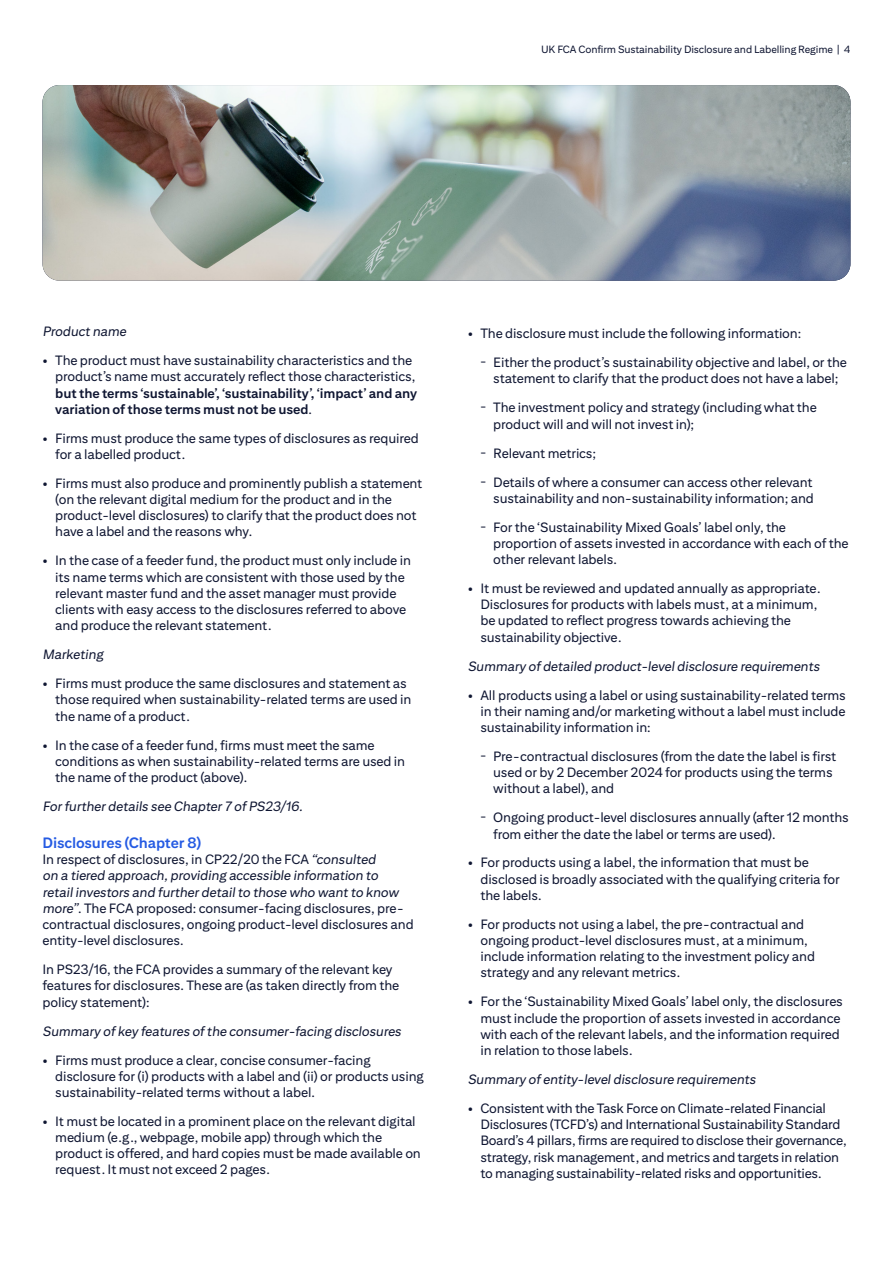
<style>
.page{position:relative;width:893px;height:1263px;background:#fff}
.page>*{position:absolute;margin:0;border:0;box-sizing:border-box;transform-origin:0 0}
.t1{font:700 15px "Citi Sans Text";letter-spacing:-.01em;color:#255be3}
.t2{font:13.5px/16.2px "Citi Sans Text";letter-spacing:-.01em;color:#0f1632}
.t3{font:italic 13.5px "Citi Sans Text";letter-spacing:-.01em;color:#0f1632}
.t4{font:700 13.5px/16.2px "Citi Sans Text";letter-spacing:-.01em;color:#0f1632}
.t5{font:10.5px "Citi Sans Text";letter-spacing:-.01em;color:#0f1632}
.s1{font-weight:400}
.s2{font-style:italic}
.s3{font-family:"Interstate";font-weight:300}
</style>
<div class="page">
<img style="left:43px;top:85px;width:807px;height:196px">
<p class="t5" style="left:541px;top:43px;width:311px">UK FCA Confirm Sustainability Disclosure and Labelling Regime | 4</p>
<p class="t3" style="left:43px;top:323px;width:85px">Product name</p>
<p class="t2" style="left:43px;top:352px;width:374px;text-align:right">• The product must have sustainability characteristics and the product’s name must accurately reflect those characteristics,</p>
<p class="t4" style="left:55px;top:384px;width:363px">but the terms ‘sustainable’, ‘sustainability’, ‘impact’ and any variation of those terms must not be used<span class="s1">.</span></p>
<p class="t2" style="left:55px;top:429px;width:365px;text-indent:-13px">• Firms must produce the same types of disclosures as required for a labelled product.</p>
<p class="t2" style="left:55px;top:475px;width:369px;text-indent:-13px">• Firms must also produce and prominently publish a statement (on the relevant digital medium for the product and in the product-level disclosures) to clarify that the product does not have a label and the reasons why.</p>
<p class="t2" style="left:55px;top:552px;width:357px;text-indent:-13px">• In the case of a feeder fund, the product must only include in its name terms which are consistent with those used by the relevant master fund and the asset manager must provide clients with easy access to the disclosures referred to above and produce the relevant statement.</p>
<p class="t3" style="left:43px;top:646px;width:62px">Marketing</p>
<p class="t2" style="left:55px;top:675px;width:358px;text-indent:-13px">• Firms must produce the same disclosures and statement as those required when sustainability-related terms are used in the name of a product.</p>
<p class="t2" style="left:55px;top:736px;width:351px;text-indent:-13px">• In the case of a feeder fund, firms must meet the same conditions as when sustainability-related terms are used in the name of the product (above).</p>
<p class="t3" style="left:43px;top:798px;width:262px">For further details see Chapter 7 of PS23/16.</p>
<p class="t1" style="left:43px;top:834px;width:160px">Disclosures (Chapter 8)</p>
<p class="t2" style="left:43px;top:851px;width:373px">In respect of disclosures, in CP22/20 the FCA <span class="s2">“consulted<br>on a tiered approach, providing accessible information to<br>retail investors and further detail to those who want to know more”</span>. The FCA proposed: consumer-facing disclosures, pre&shy;contractual disclosures, ongoing product-level disclosures and entity-level disclosures.</p>
<p class="t2" style="left:43px;top:961px;width:358px">In PS23/16, the FCA provides a summary of the relevant key features for disclosures. These are (as taken directly from the policy statement):</p>
<p class="t3" style="left:43px;top:1023px;width:360px">Summary of key features of the consumer-facing disclosures</p>
<p class="t2" style="left:55px;top:1051px;width:370px;text-indent:-13px">• Firms must produce a clear, concise consumer-facing disclosure for (i) products with a label and (ii) or products using sustainability-related terms without a label.</p>
<p class="t2" style="left:55px;top:1113px;width:367px;text-indent:-13px">• It must be located in a prominent place on the relevant digital medium (e.g., webpage, mobile app) through which the product is offered, and hard copies must be made available on request. It must not exceed 2 pages.</p>
<p class="t2" style="left:468px;top:325px;width:335px">• The disclosure must include the following information:</p>
<p class="t2" style="left:480px;top:354px;width:368px;text-align:center"><span class="s3">–</span> Either the product’s sustainability objective and label, or the statement to clarify that the product does not have a label;</p>
<p class="t2" style="left:493px;top:399px;width:325px;text-indent:-13px"><span class="s3">–</span> The investment policy and strategy (including what the product will and will not invest in);</p>
<p class="t2" style="left:480px;top:444px;width:117px"><span class="s3">–</span> Relevant metrics;</p>
<p class="t2" style="left:480px;top:473px;width:335px;text-align:right"><span class="s3">–</span> Details of where a consumer can access other relevant sustainability and non-sustainability information; and</p>
<p class="t2" style="left:493px;top:518px;width:357px;text-indent:-13px"><span class="s3">–</span> For the ‘Sustainability Mixed Goals’ label only, the proportion of assets invested in accordance with each of the other relevant labels.</p>
<p class="t2" style="left:480px;top:580px;width:342px;text-indent:-13px">• It must be reviewed and updated annually as appropriate.<br>Disclosures for products with labels must, at a minimum, be updated to reflect progress towards achieving the sustainability objective.</p>
<p class="t3" style="left:468px;top:658px;width:353px">Summary of detailed product-level disclosure requirements</p>
<p class="t2" style="left:480px;top:686px;width:367px;text-align:justify;text-indent:-13px">• All products using a label or using sustainability-related terms in their naming and/or marketing without a label must include sustainability information in:</p>
<p class="t2" style="left:493px;top:748px;width:345px;text-indent:-13px"><span class="s3">–</span> Pre-contractual disclosures (from the date the label is first used or by 2 December 2024 for products using the terms without a label), and</p>
<p class="t2" style="left:493px;top:809px;width:357px;text-indent:-13px"><span class="s3">–</span> Ongoing product-level disclosures annually (after 12 months from either the date the label or terms are used).</p>
<p class="t2" style="left:480px;top:854px;width:361px;text-indent:-13px">• For products using a label, the information that must be disclosed is broadly associated with the qualifying criteria for the labels.</p>
<p class="t2" style="left:480px;top:916px;width:336px;text-indent:-13px">• For products not using a label, the pre-contractual and ongoing product-level disclosures must, at a minimum, include information relating to the investment policy and strategy and any relevant metrics.</p>
<p class="t2" style="left:480px;top:993px;width:364px;text-indent:-13px">• For the ‘Sustainability Mixed Goals’ label only, the disclosures must include the proportion of assets invested in accordance with each of the relevant labels, and the information required in relation to those labels.</p>
<p class="t3" style="left:468px;top:1071px;width:290px">Summary of entity-level disclosure requirements</p>
<p class="t2" style="left:480px;top:1100px;width:368px;text-indent:-13px">• Consistent with the Task Force on Climate-related Financial Disclosures (TCFD’s) and International Sustainability Standard Board’s 4 pillars, firms are required to disclose their governance, strategy, risk management, and metrics and targets in relation to managing sustainability-related risks and opportunities.</p>
</div>
